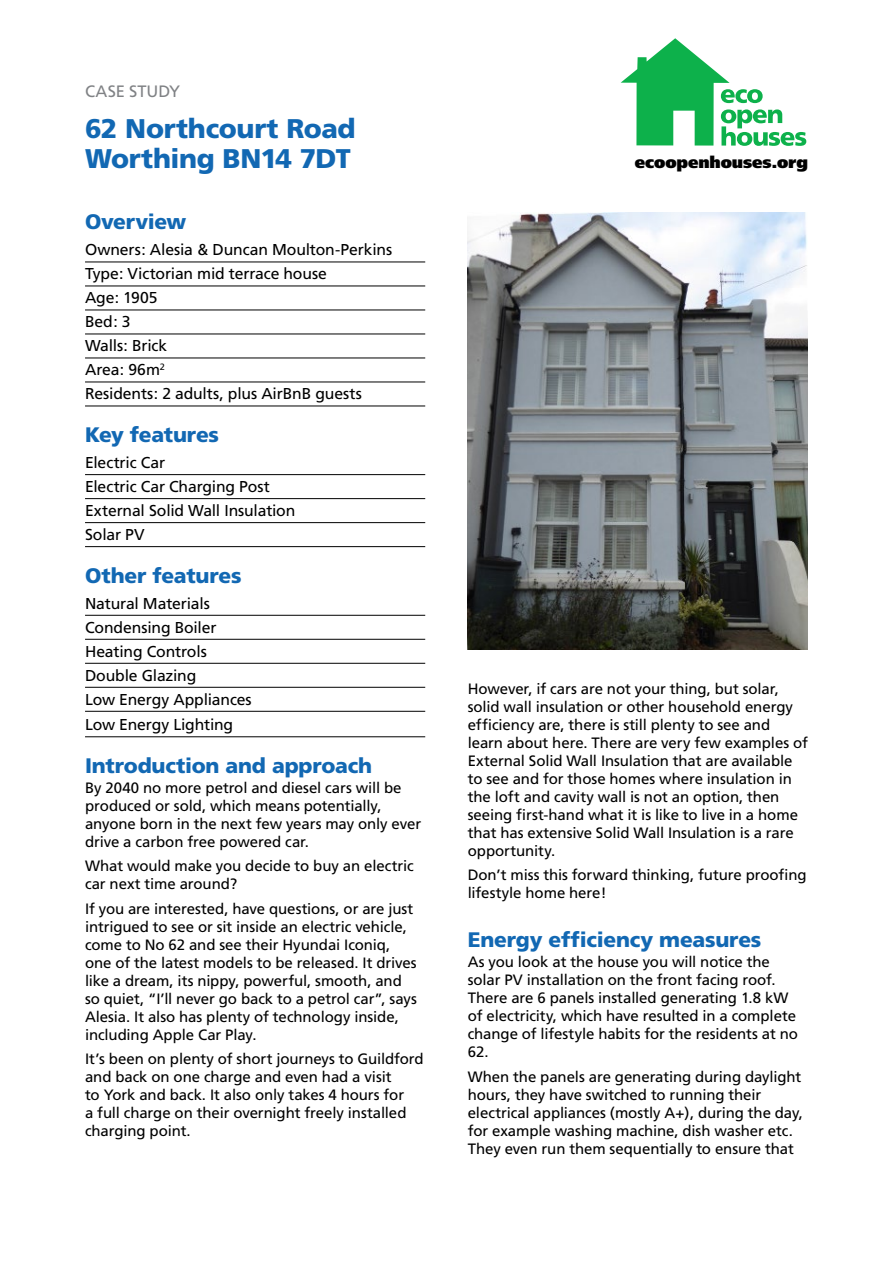
<style>
.page{position:relative;width:893px;height:1263px;background:#fff}
.page>*{position:absolute;margin:0;border:0;box-sizing:border-box;transform-origin:0 0}
.t1{font:900 27px/30px "Frutiger";letter-spacing:-.01em;color:#1268b3}
.t2{font:900 21px "Frutiger";letter-spacing:-.01em;color:#1268b3}
.t3{font:900 16.5px "Frutiger";letter-spacing:-.005em;color:#000}
.t4{font:16.5px "Frutiger";letter-spacing:-.005em;color:#808285}
.t5{font:15.75px/24px "Frutiger";letter-spacing:-.01em;color:#000}
.t6{font:15px/18px "Frutiger";letter-spacing:-.005em;color:#000}
</style>
<div class="page">
<svg style="left:621px;top:38px;width:185px;height:108px"></svg>
<hr style="left:85px;top:262px;width:340px;height:1px;background:#000">
<hr style="left:85px;top:286px;width:340px;height:1px;background:#000">
<hr style="left:85px;top:310px;width:340px;height:1px;background:#000">
<hr style="left:85px;top:334px;width:340px;height:1px;background:#000">
<hr style="left:85px;top:358px;width:340px;height:1px;background:#000">
<hr style="left:85px;top:382px;width:340px;height:1px;background:#000">
<hr style="left:85px;top:406px;width:340px;height:1px;background:#000">
<hr style="left:85px;top:474px;width:340px;height:1px;background:#000">
<hr style="left:85px;top:498px;width:340px;height:1px;background:#000">
<hr style="left:85px;top:522px;width:340px;height:1px;background:#000">
<hr style="left:85px;top:546px;width:340px;height:1px;background:#000">
<hr style="left:85px;top:615px;width:340px;height:1px;background:#000">
<hr style="left:85px;top:639px;width:340px;height:1px;background:#000">
<hr style="left:85px;top:663px;width:340px;height:1px;background:#000">
<hr style="left:85px;top:687px;width:340px;height:1px;background:#000">
<hr style="left:85px;top:711px;width:340px;height:1px;background:#000">
<hr style="left:85px;top:736px;width:340px;height:1px;background:#000">
<img style="left:468px;top:213px;width:340px;height:436px">
<p class="t4" style="left:85px;top:82px;width:97px">Case study</p>
<h1 class="t1" style="left:85px;top:113px;width:272px">62 Northcourt Road<br>Worthing BN14 7DT</h1>
<h2 class="t2" style="left:85px;top:209px;width:103px">Overview</h2>
<p class="t5" style="left:85px;top:238px;width:309px">Owners: Alesia &amp; Duncan Moulton-Perkins<br>Type: Victorian mid terrace house<br>Age: 1905<br>Bed: 3<br>Walls: Brick<br>Area: 96m<sup>2<br></sup>Residents: 2 adults, plus AirBnB guests</p>
<h2 class="t2" style="left:85px;top:422px;width:136px">Key features</h2>
<p class="t5" style="left:85px;top:451px;width:212px">Electric Car<br>Electric Car Charging Post<br>External Solid Wall Insulation<br>Solar PV</p>
<h2 class="t2" style="left:85px;top:562px;width:158px">Other features</h2>
<p class="t5" style="left:85px;top:591px;width:168px">Natural Materials<br>Condensing Boiler<br>Heating Controls<br>Double Glazing<br>Low Energy Appliances</p>
<p class="t5" style="left:85px;top:713px;width:150px">Low Energy Lighting</p>
<h2 class="t2" style="left:85px;top:753px;width:289px">Introduction and approach</h2>
<p class="t6" style="left:85px;top:779px;width:338px">By 2040 no more petrol and diesel cars will be produced or sold, which means potentially, anyone born in the next few years may only ever drive a carbon free powered car.</p>
<p class="t6" style="left:85px;top:857px;width:330px">What would make you decide to buy an electric car next time around?</p>
<p class="t6" style="left:85px;top:899px;width:333px">If you are interested, have questions, or are just intrigued to see or sit inside an electric vehicle, come to No 62 and see their Hyundai Iconiq, one of the latest models to be released. It drives like a dream, its nippy, powerful, smooth, and so quiet, “I’ll never go back to a petrol car”, says Alesia. It also has plenty of technology inside, including Apple Car Play.</p>
<p class="t6" style="left:85px;top:1050px;width:340px">It’s been on plenty of short journeys to Guildford and back on one charge and even had a visit<br>to York and back. It also only takes 4 hours for<br>a full charge on their overnight freely installed charging point.</p>
<p class="t3" style="left:635px;top:152px;width:175px">ecoopenhouses.org</p>
<p class="t6" style="left:468px;top:680px;width:342px">However, if cars are not your thing, but solar, solid wall insulation or other household energy efficiency are, there is still plenty to see and learn about here. There are very few examples of External Solid Wall Insulation that are available to see and for those homes where insulation in the loft and cavity wall is not an option, then seeing first-hand what it is like to live in a home that has extensive Solid Wall Insulation is a rare opportunity.</p>
<p class="t6" style="left:468px;top:866px;width:340px">Don’t miss this forward thinking, future proofing lifestyle home here!</p>
<h2 class="t2" style="left:468px;top:927px;width:295px">Energy efficiency measures</h2>
<p class="t6" style="left:468px;top:953px;width:332px">As you look at the house you will notice the solar PV installation on the front facing roof.<br>There are 6 panels installed generating 1.8 kW of electricity, which have resulted in a complete change of lifestyle habits for the residents at no 62.</p>
<p class="t6" style="left:468px;top:1067px;width:337px">When the panels are generating during daylight hours, they have switched to running their electrical appliances (mostly A+), during the day, for example washing machine, dish washer etc.<br>They even run them sequentially to ensure that</p>
</div>
